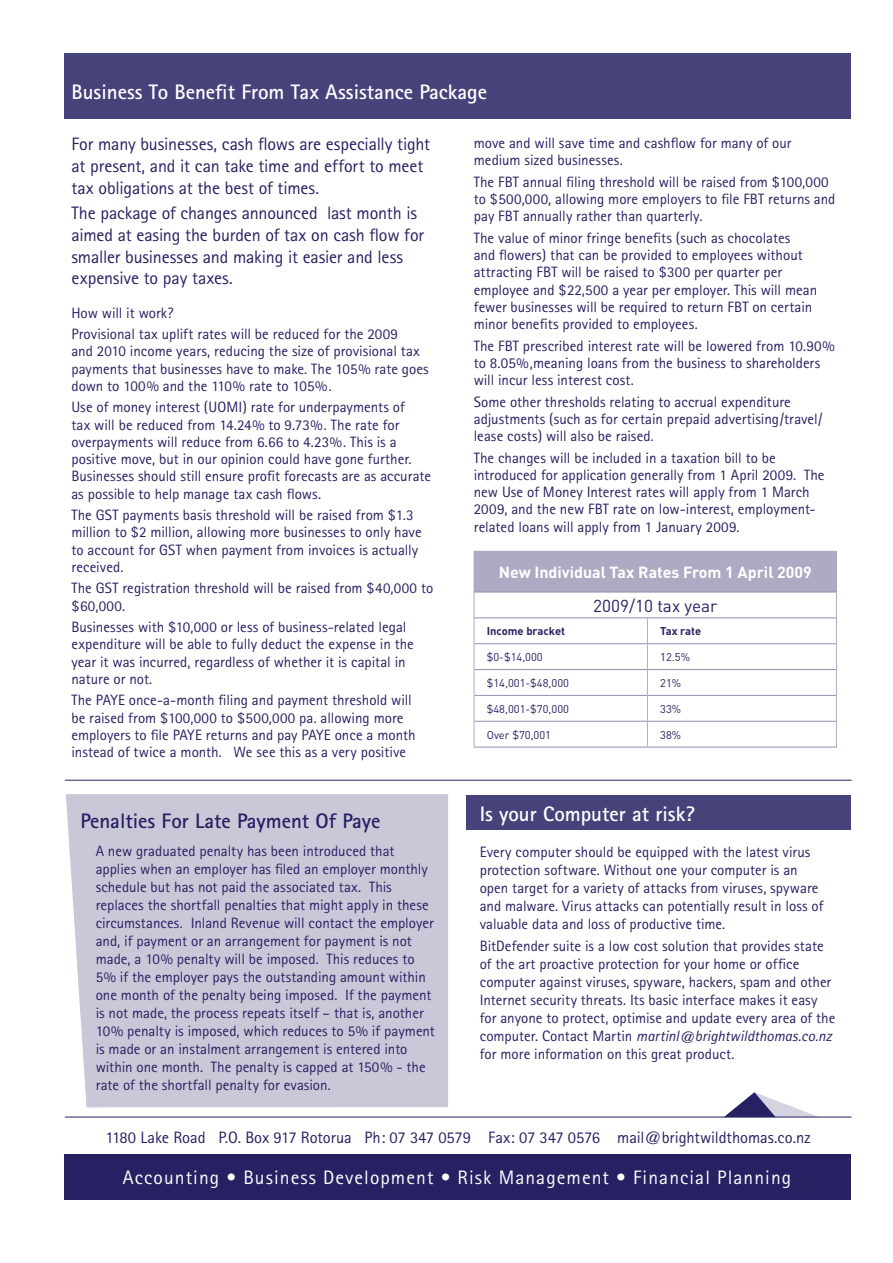
<style>
.page{position:relative;width:893px;height:1263px;background:#fff}
.page>*{position:absolute;margin:0;border:0;box-sizing:border-box;transform-origin:0 0}
.t1{font:700 21px "Rotis Sans Serif";color:#fff}
.t2{font:700 21px "Rotis Sans Serif";color:#262162}
.t3{font:19.5px "Rotis Sans Serif";letter-spacing:.055em;color:#fff}
.t4{font:18px/21.6px "Rotis Sans Serif";letter-spacing:-.01em;color:#262162}
.t5{font:17.1px "DIN";color:#262162}
.t6{font:16.5px "Rotis Sans Serif";letter-spacing:-.005em;color:#262162}
.t7{font:700 15.9px "DIN";color:#fff}
.t8{font:15px/17.2px "Rotis Sans Serif";color:#262162}
.t9{font:11.1px "DIN";color:#262162}
.t10{font:700 11.1px "DIN";color:#262162}
.s1{font-style:italic}
</style>
<div class="page">
<div style="left:474px;top:551px;width:363px;height:41px;background:#acabc3"></div>
<hr style="left:474px;top:592px;width:173px;height:1px;background:#9290b1">
<hr style="left:647px;top:592px;width:190px;height:1px;background:#9290b1">
<hr style="left:474px;top:618px;width:173px;height:1px;background:#9290b1">
<hr style="left:647px;top:618px;width:189px;height:1px;background:#9290b1">
<hr style="left:474px;top:643px;width:173px;height:1px;background:#9290b1">
<hr style="left:647px;top:643px;width:189px;height:1px;background:#9290b1">
<hr style="left:474px;top:669px;width:173px;height:1px;background:#9290b1">
<hr style="left:647px;top:669px;width:189px;height:1px;background:#9290b1">
<hr style="left:474px;top:695px;width:173px;height:1px;background:#9290b1">
<hr style="left:647px;top:695px;width:189px;height:1px;background:#9290b1">
<hr style="left:474px;top:721px;width:173px;height:1px;background:#9290b1">
<hr style="left:647px;top:721px;width:189px;height:1px;background:#9290b1">
<svg style="left:647px;top:618px;width:1px;height:129px"></svg>
<svg style="left:474px;top:592px;width:1px;height:155px"></svg>
<svg style="left:836px;top:592px;width:1px;height:155px"></svg>
<hr style="left:474px;top:747px;width:173px;height:1px;background:#9290b1">
<hr style="left:647px;top:747px;width:190px;height:1px;background:#9290b1">
<div style="left:64px;top:1154px;width:786px;height:45px;background:#262162"></div>
<div style="left:64px;top:53px;width:786px;height:65px;background:#46427a"></div>
<svg style="left:724px;top:1092px;width:95px;height:25px"></svg>
<div style="left:66px;top:794px;width:382px;height:313px;background:#c9c8d8"></div>
<div style="left:466px;top:795px;width:384px;height:34px;background:#46427a"></div>
<hr style="left:65px;top:1117px;width:786px;height:1px;background:#262162">
<hr style="left:65px;top:780px;width:786px;height:1px;background:#262162">
<h1 class="t1" style="left:71px;top:79px;width:417px">Business To Benefit From Tax Assistance Package</h1>
<p class="t4" style="left:71px;top:133px;width:360px">For many businesses, cash flows are especially tight at present, and it can take time and effort to meet tax obligations at the best of times.</p>
<p class="t4" style="left:71px;top:202px;width:354px">The package of changes announced last month is aimed at easing the burden of tax on cash flow for smaller businesses and making it easier and less expensive to pay taxes.</p>
<p class="t8" style="left:71px;top:302px;width:328px;line-height:21.5px">How will it work?<br>Provisional tax uplift rates will be reduced for the 2009</p>
<p class="t8" style="left:71px;top:343px;width:359px">and 2010 income years, reducing the size of provisional tax payments that businesses have to make. The 105% rate goes down to 100% and the 110% rate to 105%.</p>
<p class="t8" style="left:71px;top:399px;width:361px">Use of money interest (UOMI) rate for underpayments of<br>tax will be reduced from 14.24% to 9.73%. The rate for overpayments will reduce from 6.66 to 4.23%. This is a positive move, but in our opinion could have gone further.<br>Businesses should still ensure profit forecasts are as accurate as possible to help manage tax cash flows.</p>
<p class="t8" style="left:71px;top:506px;width:352px">The GST payments basis threshold will be raised from $1.3 million to $2 million, allowing more businesses to only have to account for GST when payment from invoices is actually received.</p>
<p class="t8" style="left:71px;top:580px;width:363px">The GST registration threshold will be raised from $40,000 to $60,000.</p>
<p class="t8" style="left:71px;top:618px;width:344px">Businesses with $10,000 or less of business-related legal expenditure will be able to fully deduct the expense in the year it was incurred, regardless of whether it is capital in nature or not.</p>
<p class="t8" style="left:71px;top:691px;width:346px">The PAYE once-a-month filing and payment threshold will be raised from $100,000 to $500,000 pa. allowing more employers to file PAYE returns and pay PAYE once a month instead of twice a month. We see this as a very positive</p>
<p class="t8" style="left:474px;top:134px;width:319px">move and will save time and cashflow for many of our medium sized businesses.</p>
<p class="t8" style="left:474px;top:173px;width:363px">The FBT annual filing threshold will be raised from $100,000 to $500,000, allowing more employers to file FBT returns and pay FBT annually rather than quarterly.</p>
<p class="t8" style="left:474px;top:229px;width:345px">The value of minor fringe benefits (such as chocolates<br>and flowers) that can be provided to employees without attracting FBT will be raised to $300 per quarter per employee and $22,500 a year per employer. This will mean fewer businesses will be required to return FBT on certain minor benefits provided to employees.</p>
<p class="t8" style="left:474px;top:337px;width:362px">The FBT prescribed interest rate will be lowered from 10.90% to 8.05%,meaning loans from the business to shareholders will incur less interest cost.</p>
<p class="t8" style="left:474px;top:393px;width:350px">Some other thresholds relating to accrual expenditure adjustments (such as for certain prepaid advertising/travel/ lease costs) will also be raised.</p>
<p class="t8" style="left:474px;top:449px;width:352px">The changes will be included in a taxation bill to be introduced for application generally from 1 April 2009. The new Use of Money Interest rates will apply from 1 March 2009, and the new FBT rate on low-interest, employment&shy;related loans will apply from 1 January 2009.</p>
<p class="t7" style="left:499px;top:562px;width:315px">New Individual Tax Rates From 1 April 2009</p>
<p class="t5" style="left:593px;top:595px;width:126px">2009/10 tax year</p>
<p class="t10" style="left:487px;top:624px;width:80px">Income bracket</p>
<p class="t10" style="left:660px;top:624px;width:43px">Tax rate</p>
<p class="t9" style="left:487px;top:650px;width:57px">$0-$14,000</p>
<p class="t9" style="left:660px;top:650px;width:31px">12.5%</p>
<p class="t9" style="left:487px;top:676px;width:84px">$14,001-$48,000</p>
<p class="t9" style="left:660px;top:676px;width:22px">21%</p>
<p class="t9" style="left:487px;top:702px;width:84px">$48,001-$70,000</p>
<p class="t9" style="left:660px;top:702px;width:22px">33%</p>
<p class="t9" style="left:487px;top:728px;width:66px">Over $70,001</p>
<p class="t9" style="left:660px;top:728px;width:22px">38%</p>
<h1 class="t2" style="left:80px;top:807px;width:302px">Penalties For Late Payment Of Paye</h1>
<h1 class="t1" style="left:480px;top:800px;width:216px">Is your Computer at risk?</h1>
<p class="t8" style="left:96px;top:842px;width:341px;line-height:18px">A new graduated penalty has been introduced that applies when an employer has filed an employer monthly schedule but has not paid the associated tax. This replaces the shortfall penalties that might apply in these circumstances. Inland Revenue will contact the employer and, if payment or an arrangement for payment is not made, a 10% penalty will be imposed. This reduces to 5% if the employer pays the outstanding amount within one month of the penalty being imposed. If the payment is not made, the process repeats itself – that is, another 10% penalty is imposed, which reduces to 5% if payment is made or an instalment arrangement is entered into within one month. The penalty is capped at 150% - the rate of the shortfall penalty for evasion.</p>
<p class="t8" style="left:480px;top:843px;width:345px;line-height:18px">Every computer should be equipped with the latest virus protection software. Without one your computer is an open target for a variety of attacks from viruses, spyware and malware. Virus attacks can potentially result in loss of valuable data and loss of productive time.</p>
<p class="t8" style="left:480px;top:937px;width:357px;line-height:18px">BitDefender suite is a low cost solution that provides state of the art proactive protection for your home or office computer against viruses, spyware, hackers, spam and other Internet security threats. Its basic interface makes it easy for anyone to protect, optimise and update every area of the computer. Contact Martin <span class="s1">martinl@brightwildthomas.co.nz </span>for more information on this great product.</p>
<p class="t6" style="left:105px;top:1128px;width:707px">1180 Lake Road P.O. Box 917 Rotorua Ph: 07 347 0579 Fax: 07 347 0576 mail@brightwildthomas.co.nz</p>
<h2 class="t3" style="left:123px;top:1166px;width:670px">Accounting • Business Development • Risk Management • Financial Planning</h2>
</div>
